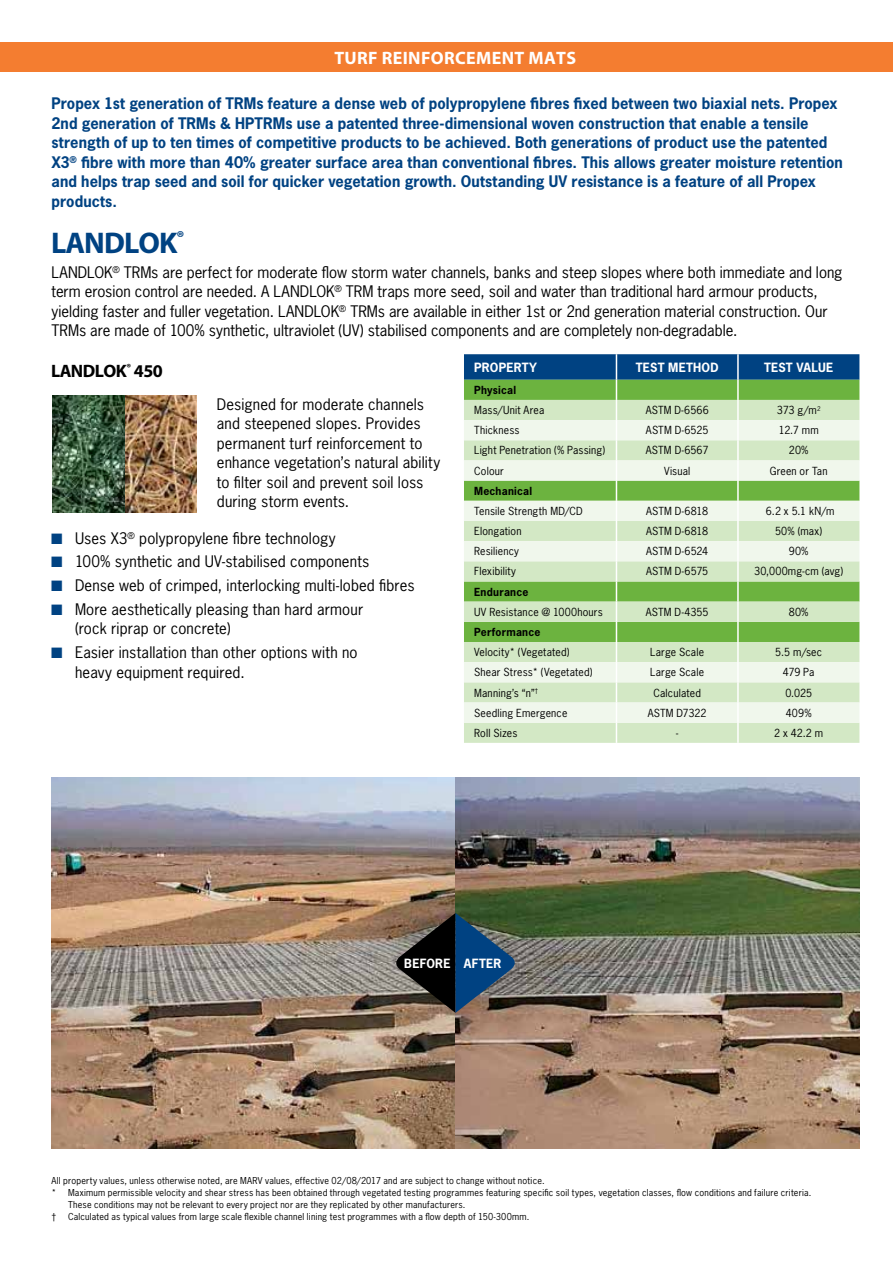
<style>
.page{position:relative;width:893px;height:1263px;background:#fff}
.page>*{position:absolute;margin:0;border:0;box-sizing:border-box;transform-origin:0 0}
.t1{font:700 30px "Myriad Pro";letter-spacing:-.03em;color:#004282}
.t2{font:700 18px "Myriad Pro";letter-spacing:.02em;color:#fff}
.t3{font:700 18px "Myriad Pro";letter-spacing:-.03em;color:#000}
.t4{font:15px/19.5px "News Gothic Std";letter-spacing:.005em;color:#000}
.t5{font:700 15px/19.5px "News Gothic Std";letter-spacing:.005em;color:#004282}
.t6{font:700 12px "News Gothic Std";letter-spacing:.015em;color:#fff}
.t7{font:10.5px "News Gothic Std";letter-spacing:.015em;color:#000}
.t8{font:700 10.5px "News Gothic Std";letter-spacing:.02em;color:#000}
.t9{font:9px "News Gothic Std";letter-spacing:.025em;color:#000}
.s1{color:#004282}
</style>
<div class="page">
<div style="left:0;top:43px;width:893px;height:29px;background:#f47d30"></div>
<svg style="left:464px;top:354px;width:395px;height:389px;background:#bad7b2"></svg>
<img style="left:125px;top:396px;width:71px;height:117px">
<img style="left:53px;top:396px;width:72px;height:117px">
<img style="left:52px;top:777px;width:403px;height:372px">
<img style="left:455px;top:777px;width:404px;height:372px">
<svg style="left:392px;top:913px;width:127px;height:100px;background:#39454c"></svg>
<p class="t2" style="left:334px;top:46px;width:243px">TURF REINFORCEMENT MATS</p>
<p class="t5" style="left:52px;top:94px;width:793px">Propex 1st generation of TRMs feature a dense web of polypropylene fibres fixed between two biaxial nets. Propex 2nd generation of TRMs &amp; HPTRMs use a patented three-dimensional woven construction that enable a tensile strength of up to ten times of competitive products to be achieved. Both generations of product use the patented X3<sup>®</sup> fibre with more than 40% greater surface area than conventional fibres. This allows greater moisture retention and helps trap seed and soil for quicker vegetation growth. Outstanding UV resistance is a feature of all Propex products.</p>
<h1 class="t1" style="left:51px;top:223px;width:135px">LANDLOK<sup>®</sup></h1>
<p class="t4" style="left:52px;top:262px;width:793px">LANDLOK<sup>®</sup> TRMs are perfect for moderate flow storm water channels, banks and steep slopes where both immediate and long term erosion control are needed. A LANDLOK<sup>®</sup> TRM traps more seed, soil and water than traditional hard armour products, yielding faster and fuller vegetation. LANDLOK<sup>®</sup> TRMs are available in either 1st or 2nd generation material construction. Our TRMs are made of 100% synthetic, ultraviolet (UV) stabilised components and are completely non-degradable.</p>
<p class="t3" style="left:51px;top:359px;width:113px">LANDLOK<sup>®</sup> 450</p>
<p class="t4" style="left:217px;top:394px;width:225px">Designed for moderate channels and steepened slopes. Provides permanent turf reinforcement to enhance vegetation’s natural ability to filter soil and prevent soil loss during storm events.</p>
<p class="t4" style="left:51px;top:528px;width:286px"><span class="s1">■</span> Uses X3<sup>®</sup> polypropylene fibre technology</p>
<p class="t4" style="left:51px;top:552px;width:320px"><span class="s1">■</span> 100% synthetic and UV-stabilised components</p>
<p class="t4" style="left:51px;top:575px;width:365px"><span class="s1">■</span> Dense web of crimped, interlocking multi-lobed fibres</p>
<p class="t4" style="left:75px;top:599px;width:290px;text-indent:-24px"><span class="s1">■</span> More aesthetically pleasing than hard armour (rock riprap or concrete)</p>
<p class="t4" style="left:75px;top:642px;width:284px;text-indent:-24px"><span class="s1">■</span> Easier installation than other options with no heavy equipment required.</p>
<p class="t6" style="left:474px;top:359px;width:64px">PROPERTY</p>
<p class="t6" style="left:636px;top:359px;width:84px">TEST METHOD</p>
<p class="t6" style="left:764px;top:359px;width:71px">TEST VALUE</p>
<p class="t8" style="left:474px;top:383px;width:43px">Physical</p>
<p class="t7" style="left:474px;top:403px;width:72px">Mass/Unit Area</p>
<p class="t7" style="left:646px;top:403px;width:64px">ASTM D-6566</p>
<p class="t7" style="left:777px;top:403px;width:45px">373 g/m<sup>2</sup></p>
<p class="t7" style="left:474px;top:424px;width:47px">Thickness</p>
<p class="t7" style="left:646px;top:424px;width:64px">ASTM D-6525</p>
<p class="t7" style="left:779px;top:424px;width:42px">12.7 mm</p>
<p class="t7" style="left:474px;top:444px;width:133px">Light Penetration (% Passing)</p>
<p class="t7" style="left:646px;top:444px;width:64px">ASTM D-6567</p>
<p class="t7" style="left:789px;top:444px;width:21px">20%</p>
<p class="t7" style="left:474px;top:464px;width:31px">Colour</p>
<p class="t7" style="left:664px;top:464px;width:28px">Visual</p>
<p class="t7" style="left:770px;top:464px;width:59px">Green or Tan</p>
<p class="t8" style="left:474px;top:484px;width:59px">Mechanical</p>
<p class="t7" style="left:474px;top:504px;width:110px">Tensile Strength MD/CD</p>
<p class="t7" style="left:646px;top:504px;width:64px">ASTM D-6818</p>
<p class="t7" style="left:766px;top:504px;width:70px">6.2 x 5.1 kN/m</p>
<p class="t7" style="left:474px;top:524px;width:49px">Elongation</p>
<p class="t7" style="left:646px;top:524px;width:64px">ASTM D-6818</p>
<p class="t7" style="left:775px;top:524px;width:49px">50% (max)</p>
<p class="t7" style="left:474px;top:545px;width:46px">Resiliency</p>
<p class="t7" style="left:646px;top:545px;width:64px">ASTM D-6524</p>
<p class="t7" style="left:789px;top:545px;width:21px">90%</p>
<p class="t7" style="left:474px;top:565px;width:43px">Flexibility</p>
<p class="t7" style="left:646px;top:565px;width:64px">ASTM D-6575</p>
<p class="t7" style="left:754px;top:565px;width:91px">30,000mg-cm (avg)</p>
<p class="t8" style="left:474px;top:585px;width:56px">Endurance</p>
<p class="t7" style="left:474px;top:605px;width:130px">UV Resistance @ 1000hours</p>
<p class="t7" style="left:646px;top:605px;width:64px">ASTM D-4355</p>
<p class="t7" style="left:789px;top:605px;width:21px">80%</p>
<p class="t8" style="left:474px;top:625px;width:68px">Performance</p>
<p class="t7" style="left:474px;top:645px;width:97px">Velocity* (Vegetated)</p>
<p class="t7" style="left:650px;top:645px;width:55px">Large Scale</p>
<p class="t7" style="left:775px;top:645px;width:48px">5.5 m/sec</p>
<p class="t7" style="left:474px;top:666px;width:120px">Shear Stress* (Vegetated)</p>
<p class="t7" style="left:650px;top:666px;width:55px">Large Scale</p>
<p class="t7" style="left:783px;top:666px;width:33px">479 Pa</p>
<p class="t7" style="left:474px;top:686px;width:65px">Manning’s “n”<sup>†</sup></p>
<p class="t7" style="left:653px;top:686px;width:49px">Calculated</p>
<p class="t7" style="left:785px;top:686px;width:28px">0.025</p>
<p class="t7" style="left:474px;top:706px;width:95px">Seedling Emergence</p>
<p class="t7" style="left:648px;top:706px;width:60px">ASTM D7322</p>
<p class="t7" style="left:786px;top:706px;width:27px">409%</p>
<p class="t7" style="left:474px;top:726px;width:45px">Roll Sizes</p>
<p class="t7" style="left:676px;top:726px;width:4px">-</p>
<p class="t7" style="left:774px;top:726px;width:51px">2 x 42.2 m</p>
<p class="t6" style="left:404px;top:955px;width:99px">BEFORE AFTER</p>
<p class="t9" style="left:52px;top:1175px;width:495px">All property values, unless otherwise noted, are MARV values, effective 02/08/2017 and are subject to change without notice.</p>
<p class="t9" style="left:52px;top:1187px;width:761px">* Maximum permissible velocity and shear stress has been obtained through vegetated testing programmes featuring specific soil types, vegetation classes, flow conditions and failure criteria.</p>
<p class="t9" style="left:68px;top:1199px;width:399px">These conditions may not be relevant to every project nor are they replicated by other manufacturers.</p>
<p class="t9" style="left:52px;top:1211px;width:6px">†</p>
<p class="t9" style="left:68px;top:1211px;width:463px">Calculated as typical values from large scale flexible channel lining test programmes with a flow depth of 150-300mm.</p>
</div>
